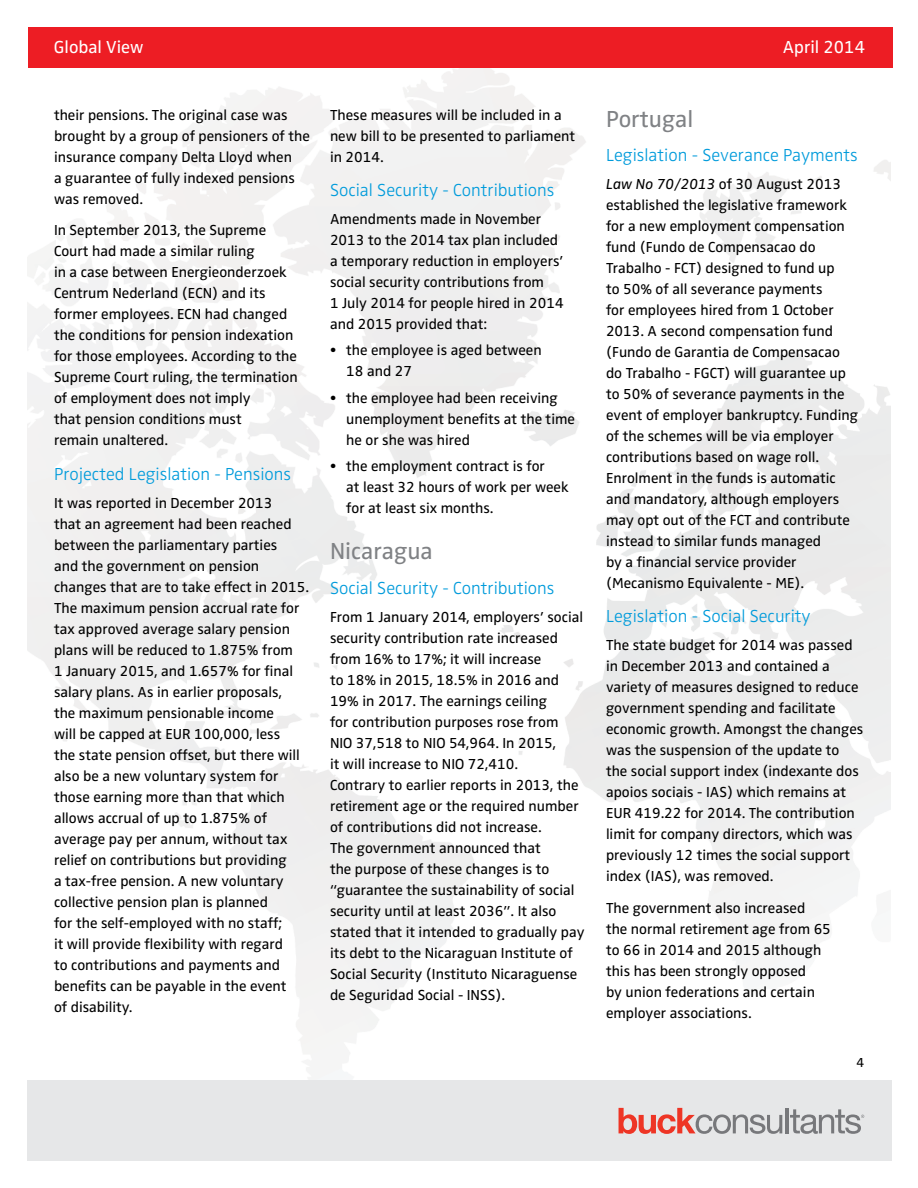
<style>
.page{position:relative;width:918px;height:1188px;background:#fff}
.page>*{position:absolute;margin:0;border:0;box-sizing:border-box;transform-origin:0 0}
.t1{font:24px "Zwo OT";color:#808285}
.t2{font:300 18px "Zwo OT";color:#009bdb}
.t3{font:18px "Zwo OT";color:#fff}
.t4{font:15px/21px "Zwo OT";color:#000}
.t5{font:13.5px "Zwo OT";color:#000}
.s1{font-style:italic}
</style>
<div class="page">
<div style="left:27px;top:1080px;width:865px;height:81px;background:#e6e7e8"></div>
<div style="left:28px;top:27px;width:865px;height:41px;background:#ed1d24"></div>
<svg style="left:619px;top:1108px;width:163px;height:26px"></svg>
<hr style="left:785px;top:1108px;width:3px;height:25px;background:#77787b">
<svg style="left:790px;top:1109px;width:74px;height:25px"></svg>
<p class="t3" style="left:54px;top:36px;width:91px">Global View</p>
<p class="t3" style="left:783px;top:36px;width:84px">April 2014</p>
<p class="t4" style="left:54px;top:105px;width:257px">their pensions. The original case was brought by a group of pensioners of the insurance company Delta Lloyd when<br>a guarantee of fully indexed pensions was removed.</p>
<p class="t4" style="left:54px;top:220px;width:245px">In September 2013, the Supreme<br>Court had made a similar ruling<br>in a case between Energieonderzoek<br>Centrum Nederland (ECN) and its former employees. ECN had changed the conditions for pension indexation for those employees. According to the<br>Supreme Court ruling, the termination of employment does not imply<br>that pension conditions must<br>remain unaltered.</p>
<p class="t2" style="left:54px;top:464px;width:239px">Projected Legislation - Pensions</p>
<p class="t4" style="left:54px;top:493px;width:256px">It was reported in December 2013<br>that an agreement had been reached between the parliamentary parties<br>and the government on pension changes that are to take effect in 2015.<br>The maximum pension accrual rate for tax approved average salary pension plans will be reduced to 1.875% from<br>1 January 2015, and 1.657% for final salary plans. As in earlier proposals,<br>the maximum pensionable income<br>will be capped at EUR 100,000, less<br>the state pension offset, but there will also be a new voluntary system for those earning more than that which allows accrual of up to 1.875% of average pay per annum, without tax relief on contributions but providing<br>a tax-free pension. A new voluntary collective pension plan is planned<br>for the self-employed with no staff;<br>it will provide flexibility with regard<br>to contributions and payments and benefits can be payable in the event<br>of disability.</p>
<p class="t4" style="left:330px;top:105px;width:247px">These measures will be included in a new bill to be presented to parliament in 2014.</p>
<p class="t2" style="left:330px;top:180px;width:226px">Social Security - Contributions</p>
<p class="t4" style="left:330px;top:209px;width:235px">Amendments made in November<br>2013 to the 2014 tax plan included a temporary reduction in employers’ social security contributions from<br>1 July 2014 for people hired in 2014 and 2015 provided that:</p>
<p class="t4" style="left:346px;top:340px;width:197px;text-indent:-16px">• the employee is aged between<br>18 and 27</p>
<p class="t4" style="left:346px;top:388px;width:230px;text-indent:-16px">• the employee had been receiving unemployment benefits at the time he or she was hired</p>
<p class="t4" style="left:346px;top:456px;width:224px;text-indent:-16px">• the employment contract is for<br>at least 32 hours of work per week for at least six months.</p>
<h1 class="t1" style="left:330px;top:537px;width:104px">Nicaragua</h1>
<p class="t2" style="left:330px;top:578px;width:226px">Social Security - Contributions</p>
<p class="t4" style="left:330px;top:606px;width:256px">From 1 January 2014, employers’ social security contribution rate increased from 16% to 17%; it will increase<br>to 18% in 2015, 18.5% in 2016 and 19% in 2017. The earnings ceiling<br>for contribution purposes rose from NIO 37,518 to NIO 54,964. In 2015,<br>it will increase to NIO 72,410.<br>Contrary to earlier reports in 2013, the retirement age or the required number of contributions did not increase.<br>The government announced that<br>the purpose of these changes is to “guarantee the sustainability of social security until at least 2036”. It also stated that it intended to gradually pay its debt to the Nicaraguan Institute of Social Security (Instituto Nicaraguense de Seguridad Social - INSS).</p>
<h1 class="t1" style="left:606px;top:105px;width:89px">Portugal</h1>
<p class="t2" style="left:606px;top:145px;width:253px">Legislation - Severance Payments</p>
<p class="t4" style="left:606px;top:174px;width:254px"><span class="s1">Law No 70/2013</span> of 30 August 2013 established the legislative framework for a new employment compensation fund (Fundo de Compensacao do Trabalho - FCT) designed to fund up<br>to 50% of all severance payments<br>for employees hired from 1 October 2013. A second compensation fund (Fundo de Garantia de Compensacao do Trabalho - FGCT) will guarantee up to 50% of severance payments in the event of employer bankruptcy. Funding of the schemes will be via employer contributions based on wage roll.<br>Enrolment in the funds is automatic and mandatory, although employers may opt out of the FCT and contribute instead to similar funds managed<br>by a financial service provider (Mecanismo Equivalente - ME).</p>
<p class="t2" style="left:606px;top:606px;width:206px">Legislation - Social Security</p>
<p class="t4" style="left:606px;top:635px;width:259px">The state budget for 2014 was passed in December 2013 and contained a variety of measures designed to reduce government spending and facilitate economic growth. Amongst the changes was the suspension of the update to the social support index (indexante dos apoios sociais - IAS) which remains at EUR 419.22 for 2014. The contribution limit for company directors, which was previously 12 times the social support index (IAS), was removed.</p>
<p class="t4" style="left:606px;top:898px;width:226px">The government also increased<br>the normal retirement age from 65 to 66 in 2014 and 2015 although this has been strongly opposed<br>by union federations and certain employer associations.</p>
<p class="t5" style="left:857px;top:1054px;width:9px">4</p>
</div>
